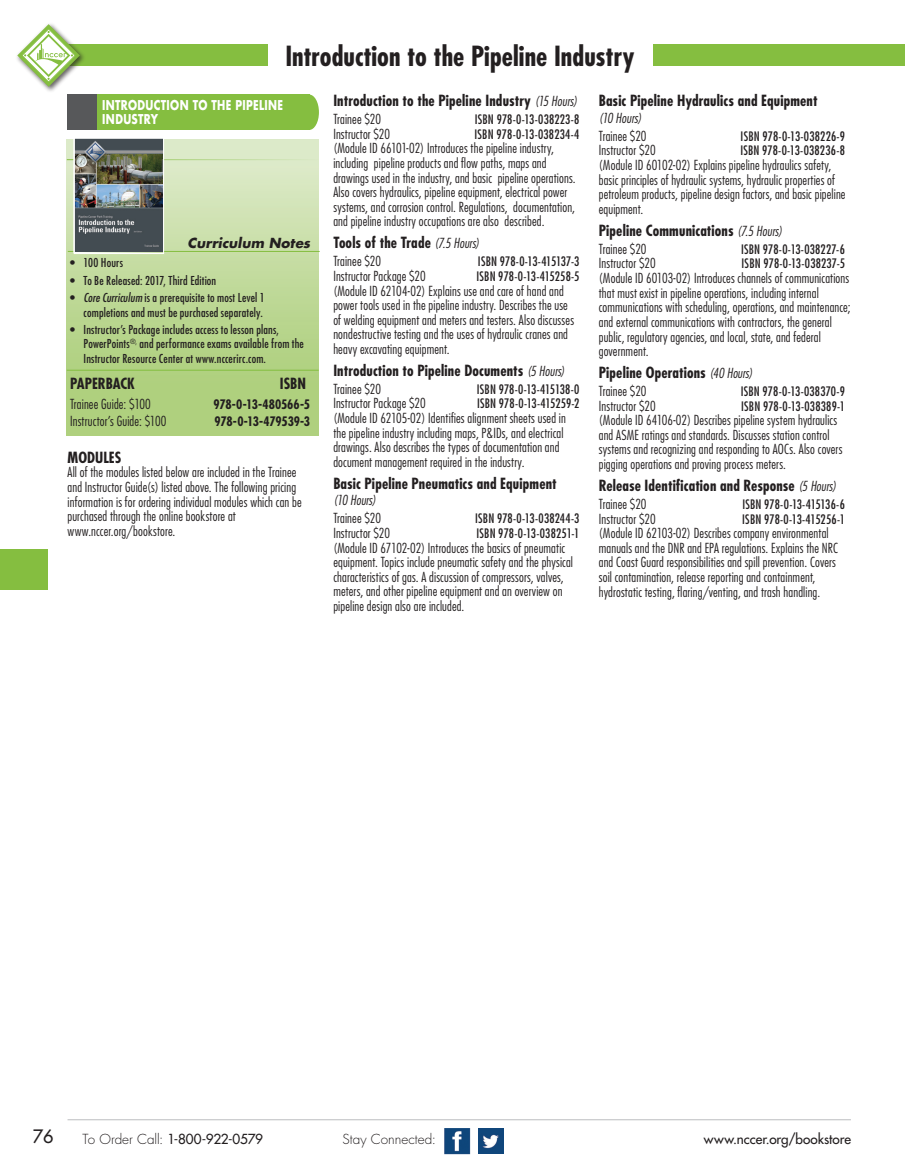
<style>
.page{position:relative;width:905px;height:1175px;background:#fff}
.page>*{position:absolute;margin:0;border:0;box-sizing:border-box;transform-origin:0 0}
.craft_title_header{font:700 condensed 27px "Futura";color:#231f20}
.t1{font:18px "Futura";color:#231f20}
.mod_name_title{font:700 condensed 15px "Futura";letter-spacing:.01em;color:#231f20}
.Body_Header{font:700 condensed 15px "Futura";letter-spacing:-.005em;color:#231f20}
.MODULE_title{font:700 condensed 15px "Futura";color:#231f20}
.Body{font:300 condensed 13.5px/14.7px "Futura";letter-spacing:.01em;color:#231f20}
.module_prices{font:300 condensed 13.5px/14.7px "Futura";letter-spacing:.01em;color:#231f20}
.t2{font:13.5px "Futura";color:#231f20}
.main_ISBN{font:300 condensed 13.5px "Futura";letter-spacing:.01em;color:#231f20}
.mod_name_title-2{font:italic 300 condensed 13.5px "Futura";letter-spacing:.005em;color:#231f20}
.CN_TG{font:300 condensed 13.5px "Futura";letter-spacing:.01em;color:#231f20}
.curr_notes{font:italic 700 13.5px "Futura";letter-spacing:.005em;color:#231f20}
.t3{font:300 13.5px "Futura";letter-spacing:.005em;color:#231f20}
.book_title{font:700 13.2px/14.4px "Futura";letter-spacing:.03em;color:#fff;scale:.77 1}
.module_prices-2{font:condensed 12.75px "Futura";letter-spacing:.01em;color:#231f20}
.Body-2{font:condensed 12.75px "Futura";letter-spacing:.01em;color:#231f20}
.CN_TG-2{font:700 condensed 12.75px "Futura";letter-spacing:-.01em;color:#231f20}
.main_ISBN-2{font:700 condensed 12.75px "Futura";letter-spacing:-.015em;color:#231f20}
.new_cn_bullets{font:condensed 12px/14.2px "Futura";letter-spacing:.015em;color:#231f20;text-align:right}
.s1{font-style:italic}
.s2{font-weight:300;font-style:italic;font-size:13.5px}
.s3{font-weight:300}
</style>
<div class="page">
<hr style="left:68px;top:1119px;width:782px;height:1px;background:#bcbdc0">
<img style="left:444px;top:1128px;width:27px;height:27px">
<img style="left:478px;top:1128px;width:25px;height:25px">
<div style="left:0;top:549px;width:47px;height:41px;background:#85be40"></div>
<div style="left:60px;top:45px;width:207px;height:21px;background:#85be40"></div>
<div style="left:15px;top:22px;width:71px;height:71px;background:#231f20;opacity:.69"></div>
<div style="left:653px;top:45px;width:251px;height:21px;background:#85be40"></div>
<svg style="left:17px;top:24px;width:63px;height:63px"></svg>
<div style="left:67px;top:139px;width:252px;height:297px;background:linear-gradient(to bottom,#deebcc,#a6cb70)"></div>
<hr style="left:68px;top:251px;width:252px;height:1px;background:#85be40">
<hr style="left:67px;top:159px;width:252px;height:1px;background:#85be40">
<div style="left:299px;top:95px;width:20px;height:35px;background:#85be40;border-radius:50%"></div>
<div style="left:96px;top:94px;width:213px;height:36px;background:#85be40"></div>
<div style="left:67px;top:94px;width:30px;height:36px;background:#57585a"></div>
<hr style="left:67px;top:370px;width:252px;height:1px;background:#85be40">
<img style="left:76px;top:140px;width:86px;height:112px">
<div style="left:74px;top:138px;width:90px;height:116px;border:1px solid #fff"></div>
<p class="craft_title_header" style="left:285px;top:39px;width:351px">Introduction to the Pipeline Industry</p>
<p class="book_title" style="left:102px;top:97px;width:236px">INTRODUCTION TO THE PIPELINE<br>INDUSTRY</p>
<p class="curr_notes" style="left:188px;top:233px;width:124px">Curriculum Notes</p>
<p class="new_cn_bullets" style="left:70px;top:255px;width:54px">• 100 Hours</p>
<p class="new_cn_bullets" style="left:70px;top:273px;width:148px">• To Be Released: 2017, Third Edition</p>
<p class="new_cn_bullets" style="left:70px;top:290px;width:196px">• <span class="s1">Core Curriculum</span> is a prerequisite to most Level 1 completions and must be purchased separately.</p>
<p class="new_cn_bullets" style="left:84px;top:322px;width:222px;text-align:left;text-indent:-14px">• Instructor’s Package includes access to lesson plans,<br>PowerPoints<sup>®,</sup> and performance exams available from the<br>Instructor Resource Center at www.nccerirc.com.</p>
<p class="Body_Header" style="left:70px;top:374px;width:66px">PAPERBACK</p>
<p class="Body_Header" style="left:280px;top:374px;width:28px">ISBN</p>
<p class="CN_TG" style="left:70px;top:395px;width:82px">Trainee Guide: $100</p>
<p class="CN_TG-2" style="left:213px;top:395px;width:98px">978-0-13-480566-5</p>
<p class="main_ISBN" style="left:70px;top:413px;width:98px">Instructor’s Guide: $100</p>
<p class="main_ISBN-2" style="left:214px;top:413px;width:97px">978-0-13-479539-3</p>
<p class="MODULE_title" style="left:68px;top:447px;width:55px">MODULES</p>
<p class="Body" style="left:68px;top:465px;width:236px">All of the modules listed below are included in the Trainee and Instructor Guide(s) listed above. The following pricing information is for ordering individual modules which can be purchased through the online bookstore at www.nccer.org/bookstore.</p>
<p class="mod_name_title" style="left:333px;top:91px;width:245px">Introduction to the Pipeline Industry <span class="s2">(15 Hours)</span></p>
<p class="Body" style="left:333px;top:111px;width:49px">Trainee $20</p>
<p class="Body-2" style="left:474px;top:111px;width:106px">ISBN 978-0-13-038223-8</p>
<p class="Body" style="left:333px;top:126px;width:58px">Instructor $20</p>
<p class="Body-2" style="left:474px;top:126px;width:106px">ISBN 978-0-13-038234-4</p>
<p class="module_prices" style="left:333px;top:141px;width:244px">(Module ID 66101-02) Introduces the pipeline industry, including pipeline products and flow paths, maps and drawings used in the industry, and basic pipeline operations.<br>Also covers hydraulics, pipeline equipment, electrical power systems, and corrosion control. Regulations, documentation, and pipeline industry occupations are also described.</p>
<p class="mod_name_title" style="left:333px;top:233px;width:147px">Tools of the Trade <span class="s2">(7.5 Hours)</span></p>
<p class="module_prices" style="left:333px;top:254px;width:49px">Trainee $20</p>
<p class="module_prices-2" style="left:478px;top:253px;width:103px">ISBN 978-0-13-415137-3</p>
<p class="module_prices" style="left:333px;top:268px;width:94px">Instructor Package $20</p>
<p class="module_prices-2" style="left:476px;top:268px;width:104px">ISBN 978-0-13-415258-5</p>
<p class="Body" style="left:333px;top:283px;width:242px">(Module ID 62104-02) Explains use and care of hand and power tools used in the pipeline industry. Describes the use of welding equipment and meters and testers. Also discusses nondestructive testing and the uses of hydraulic cranes and heavy excavating equipment.</p>
<p class="mod_name_title" style="left:333px;top:361px;width:233px">Introduction to Pipeline Documents <span class="s2">(5 Hours)</span></p>
<p class="module_prices" style="left:333px;top:381px;width:49px">Trainee $20</p>
<p class="module_prices-2" style="left:477px;top:381px;width:104px">ISBN 978-0-13-415138-0</p>
<p class="module_prices" style="left:333px;top:396px;width:94px">Instructor Package $20</p>
<p class="module_prices-2" style="left:477px;top:396px;width:104px">ISBN 978-0-13-415259-2</p>
<p class="Body" style="left:333px;top:410px;width:234px">(Module ID 62105-02) Identifies alignment sheets used in the pipeline industry including maps, P&amp;IDs, and electrical drawings. Also describes the types of documentation and document management required in the industry.</p>
<p class="mod_name_title" style="left:333px;top:473px;width:225px">Basic Pipeline Pneumatics and Equipment</p>
<p class="mod_name_title-2" style="left:333px;top:492px;width:44px">(10 Hours)</p>
<p class="module_prices" style="left:333px;top:510px;width:49px">Trainee $20</p>
<p class="module_prices-2" style="left:475px;top:510px;width:106px">ISBN 978-0-13-038244-3</p>
<p class="module_prices" style="left:333px;top:525px;width:58px">Instructor $20</p>
<p class="module_prices-2" style="left:476px;top:525px;width:104px">ISBN 978-0-13-038251-1</p>
<p class="module_prices" style="left:333px;top:540px;width:241px">(Module ID 67102-02) Introduces the basics of pneumatic equipment. Topics include pneumatic safety and the physical characteristics of gas. A discussion of compressors, valves, meters, and other pipeline equipment and an overview on pipeline design also are included.</p>
<p class="mod_name_title" style="left:598px;top:91px;width:220px">Basic Pipeline Hydraulics and Equipment</p>
<p class="mod_name_title-2" style="left:598px;top:109px;width:44px">(10 Hours)</p>
<p class="module_prices" style="left:598px;top:128px;width:49px">Trainee $20</p>
<p class="module_prices-2" style="left:740px;top:128px;width:106px">ISBN 978-0-13-038226-9</p>
<p class="module_prices" style="left:598px;top:143px;width:58px">Instructor $20</p>
<p class="module_prices-2" style="left:740px;top:143px;width:106px">ISBN 978-0-13-038236-8</p>
<p class="Body" style="left:598px;top:157px;width:248px">(Module ID 60102-02) Explains pipeline hydraulics safety, basic principles of hydraulic systems, hydraulic properties of petroleum products, pipeline design factors, and basic pipeline equipment.</p>
<p class="mod_name_title" style="left:598px;top:221px;width:185px">Pipeline Communications <span class="s2">(7.5 Hours)</span></p>
<p class="module_prices" style="left:598px;top:241px;width:49px">Trainee $20</p>
<p class="module_prices-2" style="left:741px;top:241px;width:105px">ISBN 978-0-13-038227-6</p>
<p class="module_prices" style="left:598px;top:256px;width:58px">Instructor $20</p>
<p class="module_prices-2" style="left:741px;top:256px;width:105px">ISBN 978-0-13-038237-5</p>
<p class="Body" style="left:598px;top:270px;width:253px">(Module ID 60103-02) Introduces channels of communications that must exist in pipeline operations, including internal communications with scheduling, operations, and maintenance; and external communications with contractors, the general public, regulatory agencies, and local, state, and federal government.</p>
<p class="mod_name_title" style="left:598px;top:363px;width:155px">Pipeline Operations <span class="s2">(40 Hours)</span></p>
<p class="module_prices" style="left:598px;top:383px;width:49px">Trainee $20</p>
<p class="module_prices-2" style="left:740px;top:383px;width:106px">ISBN 978-0-13-038370-9</p>
<p class="module_prices" style="left:598px;top:398px;width:58px">Instructor $20</p>
<p class="module_prices-2" style="left:741px;top:398px;width:105px">ISBN 978-0-13-038389-1</p>
<p class="Body" style="left:598px;top:412px;width:245px">(Module ID 64106-02) Describes pipeline system hydraulics and ASME ratings and standards. Discusses station control systems and recognizing and responding to AOCs. Also covers pigging operations and proving process meters.</p>
<p class="mod_name_title" style="left:598px;top:476px;width:239px">Release Identification and Response <span class="s2">(5 Hours)</span></p>
<p class="module_prices" style="left:598px;top:496px;width:49px">Trainee $20</p>
<p class="module_prices-2" style="left:742px;top:496px;width:104px">ISBN 978-0-13-415136-6</p>
<p class="module_prices" style="left:598px;top:511px;width:58px">Instructor $20</p>
<p class="module_prices-2" style="left:742px;top:511px;width:104px">ISBN 978-0-13-415256-1</p>
<p class="Body" style="left:598px;top:525px;width:241px">(Module ID 62103-02) Describes company environmental manuals and the DNR and EPA regulations. Explains the NRC and Coast Guard responsibilities and spill prevention. Covers soil contamination, release reporting and containment, hydrostatic testing, flaring/venting, and trash handling.</p>
<p class="t1" style="left:33px;top:1124px;width:22px">76</p>
<p class="t2" style="left:82px;top:1130px;width:182px"><span class="s3">To Order Call:</span> 1-800-922-0579</p>
<p class="t3" style="left:342px;top:1130px;width:95px">Stay Connected:</p>
<p class="t2" style="left:704px;top:1130px;width:148px">www.nccer.org/bookstore</p>
</div>
